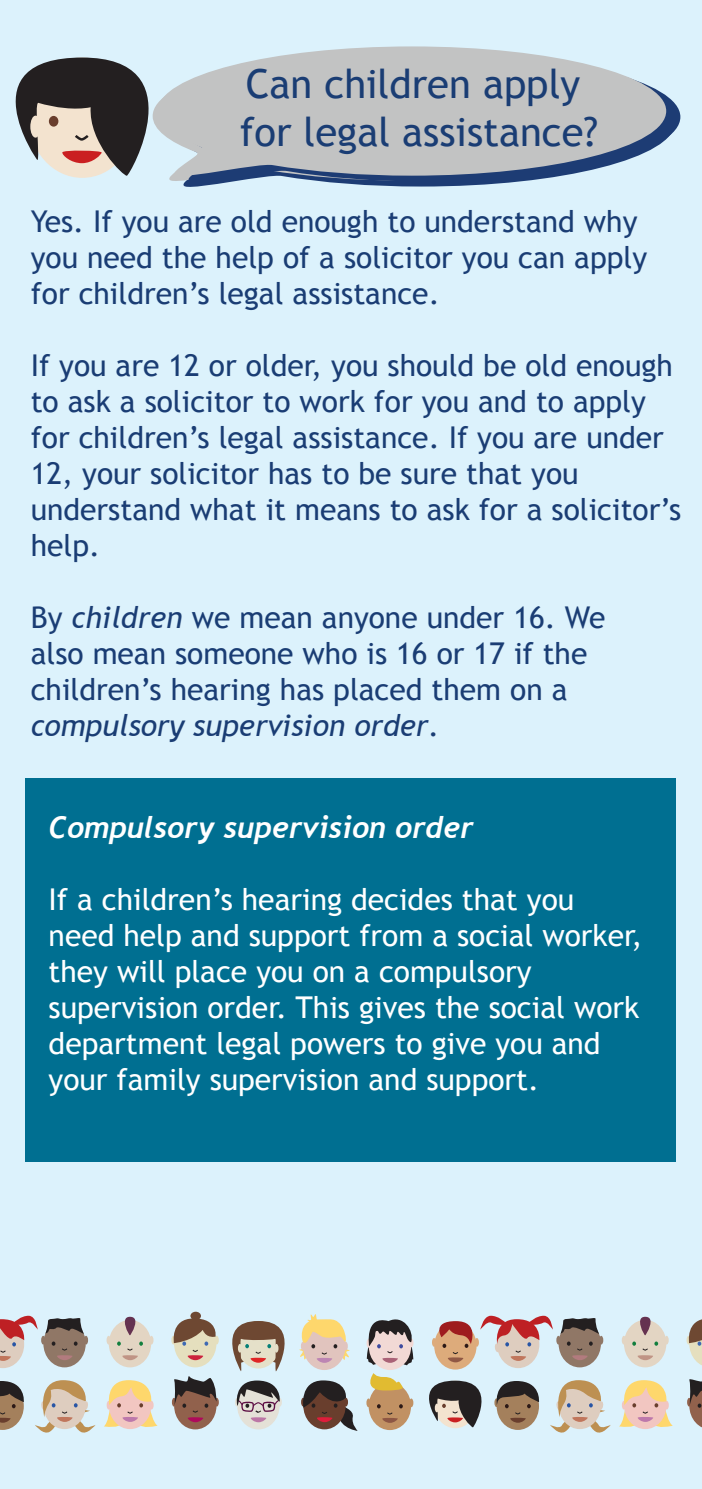
<style>
.page{position:relative;width:702px;height:1489px;background:#fff}
.page>*{position:absolute;margin:0;border:0;box-sizing:border-box;transform-origin:0 0}
.t1{font:40px/48px "Trebuchet MS";color:#1a3d74}
.t2{font:30px/36px "Trebuchet MS";color:#1a3d74}
.t3{font:30px/36px "Trebuchet MS";color:#fff}
.t4{font:italic 700 30px "Trebuchet";color:#fff}
.s1{font-style:italic}
</style>
<div class="page">
<div style="left:0;top:0;width:701px;height:1488px;background:#dcf2fc"></div>
<svg style="left:183px;top:183px;width:320px;height:4px"></svg>
<svg style="left:172px;top:95px;width:508px;height:87px"></svg>
<svg style="left:169px;top:46px;width:497px;height:132px;fill:#c2c3c3"></svg>
<svg style="left:15px;top:58px;width:180px;height:118px"></svg>
<div style="left:25px;top:778px;width:650px;height:383px;background:#006f91"></div>
<svg style="left:619px;top:1380px;width:53px;height:48px"></svg>
<svg style="left:687px;top:1373px;width:15px;height:56px"></svg>
<div style="left:624px;top:1319px;width:42px;height:48px;background:#e3d5c3;border-radius:50%"></div>
<div style="left:621px;top:1335px;width:5px;height:9px;background:#e3d5c3;border-radius:50%"></div>
<svg style="left:665px;top:1336px;width:3px;height:8px"></svg>
<svg style="left:634px;top:1316px;width:23px;height:19px"></svg>
<svg style="left:632px;top:1341px;width:26px;height:18px"></svg>
<svg style="left:686px;top:1318px;width:16px;height:49px"></svg>
<svg style="left:232px;top:1314px;width:378px;height:118px"></svg>
<svg style="left:104px;top:1380px;width:54px;height:48px"></svg>
<div style="left:174px;top:1381px;width:42px;height:48px;background:#91614c;border-radius:50%"></div>
<svg style="left:172px;top:1376px;width:47px;height:45px"></svg>
<svg style="left:0;top:1315px;width:96px;height:117px"></svg>
<div style="left:109px;top:1319px;width:42px;height:48px;background:#e3d5c3;border-radius:50%"></div>
<svg style="left:107px;top:1336px;width:3px;height:8px"></svg>
<svg style="left:150px;top:1336px;width:3px;height:8px"></svg>
<svg style="left:119px;top:1316px;width:23px;height:19px"></svg>
<svg style="left:117px;top:1341px;width:26px;height:18px"></svg>
<div style="left:174px;top:1319px;width:42px;height:48px;background:#e5dfbe;border-radius:50%"></div>
<svg style="left:171px;top:1318px;width:48px;height:41px"></svg>
<div style="left:190px;top:1311px;width:11px;height:8px;background:#6e4832;border-radius:50%"></div>
<h1 class="t1" style="left:240px;top:60px;width:360px">Can children apply for legal assistance?</h1>
<p class="t2" style="left:31px;top:203px;width:617px">Yes. If you are old enough to understand why you need the help of a solicitor you can apply for children’s legal assistance.</p>
<p class="t2" style="left:31px;top:347px;width:652px">If you are 12 or older, you should be old enough to ask a solicitor to work for you and to apply for children’s legal assistance. If you are under 12, your solicitor has to be sure that you understand what it means to ask for a solicitor’s help.</p>
<p class="t2" style="left:31px;top:599px;width:576px">By <span class="s1">children</span> we mean anyone under 16. We also mean someone who is 16 or 17 if the children’s hearing has placed them on a <span class="s1">compulsory supervision order</span>.</p>
<p class="t4" style="left:49px;top:808px;width:426px">Compulsory supervision order</p>
<p class="t3" style="left:49px;top:881px;width:595px">If a children’s hearing decides that you need help and support from a social worker, they will place you on a compulsory supervision order. This gives the social work department legal powers to give you and your family supervision and support.</p>
</div>
